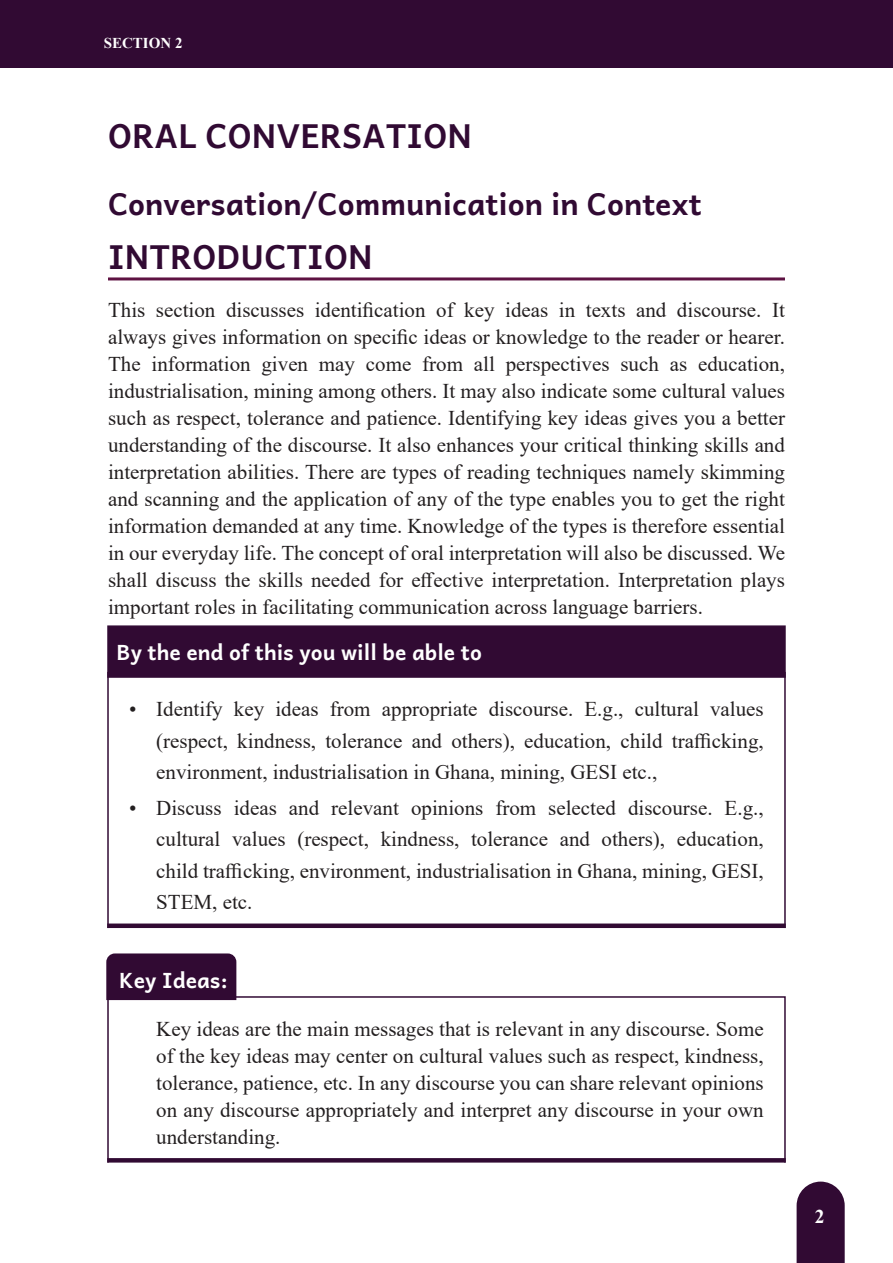
<style>
.page{position:relative;width:893px;height:1263px;background:#fff}
.page>*{position:absolute;margin:0;border:0;box-sizing:border-box;transform-origin:0 0}
.Heading_1{font:700 33px "Andika";color:#310a33}
.Introduction{font:700 33px "Andika";color:#310a33}
.Heading_2{font:700 30px "Andika";color:#310a33}
.Body{font:21px/27px "Times New Roman";color:#231f20;text-align:justify}
.LI_BODY{font:21px/31.5px "Times New Roman";color:#231f20;text-align:justify}
.KEY_IDEAS_BODY{font:21px/27px "Times New Roman";color:#231f20;text-align:justify}
.LEARNING_INDICATORS{font:700 21px "Andika";color:#fff}
.KEY_IDEAS_Heading{font:700 21px "Andika";color:#fff}
.t1{font:700 19.5px "Times New Roman";color:#fff}
.t2{font:700 15px "Times New Roman";color:#fff}
</style>
<div class="page">
<div style="left:0;top:0;width:893px;height:68px;background:#310a33"></div>
<svg style="left:797px;top:1181px;width:48px;height:82px;background:#401c42"></svg>
<hr style="left:108px;top:277px;width:677px;height:3px;background:#5e1242">
<div style="left:107px;top:625px;width:679px;height:53px;background:#310a33;border:2px solid #310a33"></div>
<div style="left:107px;top:672px;width:679px;height:257px;border:2px solid #310a33"></div>
<div style="left:107px;top:923px;width:679px;height:5px;background:#310a33"></div>
<div style="left:106px;top:953px;width:130px;height:47px;background:#310a33"></div>
<div style="left:107px;top:996px;width:679px;height:167px;border:2px solid #310a33"></div>
<svg style="left:107px;top:1158px;width:679px;height:4px;background:#350f37"></svg>
<p class="t2" style="left:104px;top:32px;width:80px">SECTION 2</p>
<p class="Heading_1" style="left:108px;top:118px;width:366px">ORAL CONVERSATION</p>
<p class="Heading_2" style="left:108px;top:187px;width:595px">Conversation/Communication in Context</p>
<p class="Introduction" style="left:108px;top:238px;width:267px">INTRODUCTION</p>
<p class="Body" style="left:108px;top:296px;width:678px">This section discusses identification of key ideas in texts and discourse. It always gives information on specific ideas or knowledge to the reader or hearer.<br>The information given may come from all perspectives such as education, industrialisation, mining among others. It may also indicate some cultural values such as respect, tolerance and patience. Identifying key ideas gives you a better understanding of the discourse. It also enhances your critical thinking skills and interpretation abilities. There are types of reading techniques namely skimming and scanning and the application of any of the type enables you to get the right information demanded at any time. Knowledge of the types is therefore essential in our everyday life. The concept of oral interpretation will also be discussed. We shall discuss the skills needed for effective interpretation. Interpretation plays important roles in facilitating communication across language barriers.</p>
<p class="LEARNING_INDICATORS" style="left:117px;top:641px;width:367px">By the end of this you will be able to</p>
<p class="LI_BODY" style="left:156px;top:693px;width:609px;text-indent:-27px">• Identify key ideas from appropriate discourse. E.g., cultural values (respect, kindness, tolerance and others), education, child trafficking, environment, industrialisation in Ghana, mining, GESI etc.,</p>
<p class="LI_BODY" style="left:156px;top:791px;width:609px;text-indent:-27px">• Discuss ideas and relevant opinions from selected discourse. E.g., cultural values (respect, kindness, tolerance and others), education, child trafficking, environment, industrialisation in Ghana, mining, GESI, STEM, etc.</p>
<p class="KEY_IDEAS_Heading" style="left:119px;top:968px;width:110px">Key Ideas:</p>
<p class="KEY_IDEAS_BODY" style="left:156px;top:1015px;width:609px">Key ideas are the main messages that is relevant in any discourse. Some of the key ideas may center on cultural values such as respect, kindness, tolerance, patience, etc. In any discourse you can share relevant opinions on any discourse appropriately and interpret any discourse in your own understanding.</p>
<p class="t1" style="left:815px;top:1202px;width:11px">2</p>
</div>
